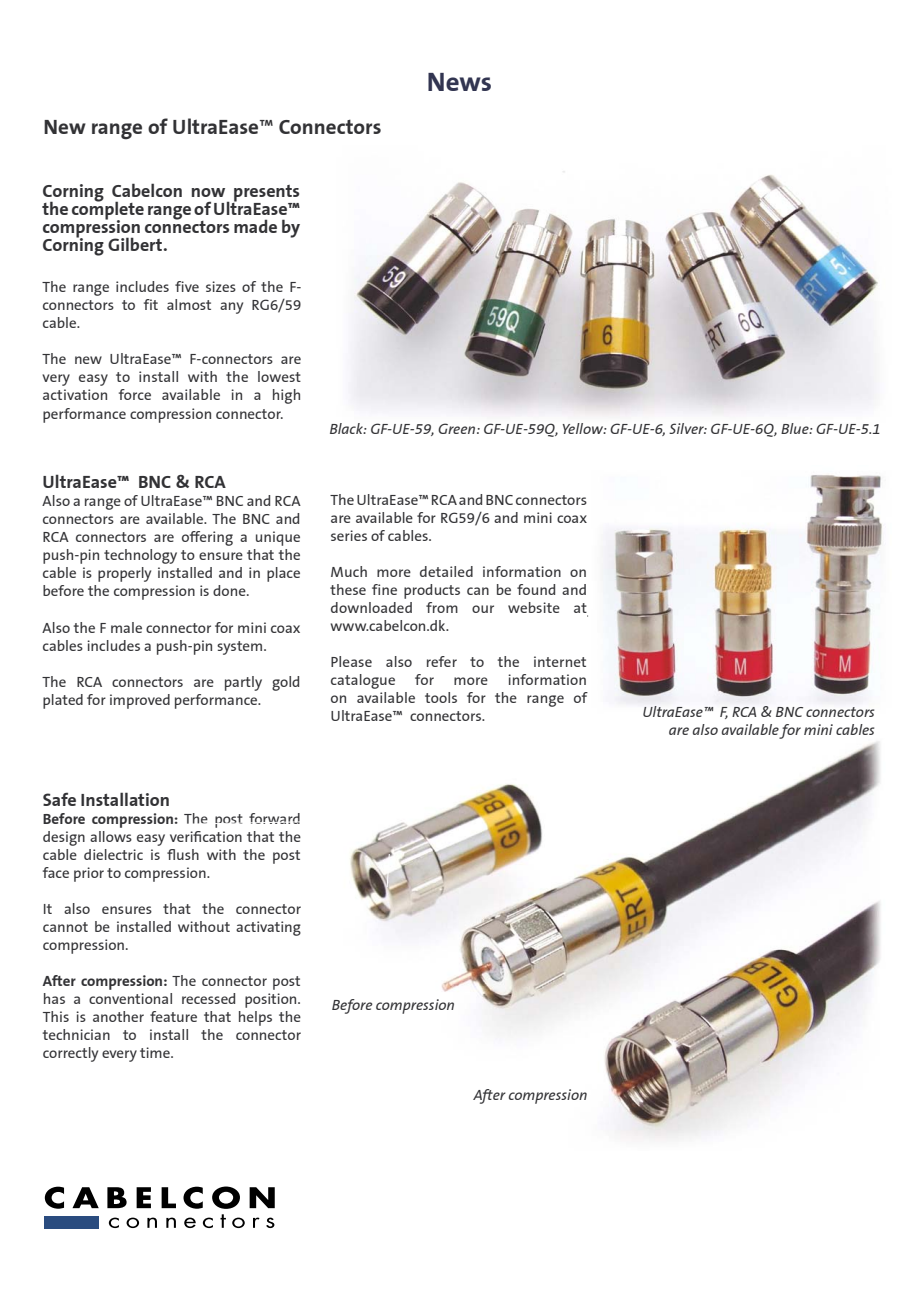
<style>
.page{position:relative;width:919px;height:1289px;background:#fff}
.page>*{position:absolute;margin:0;border:0;box-sizing:border-box;transform-origin:0 0}
.t1{font:700 27px "Corning Sans";color:#323551}
.t2{font:700 21px "Corning Sans";color:#323235}
.t3{font:700 18px/18px "Corning Sans";color:#323235;text-align:justify}
.t4{font:15px/18px "Corning Sans";color:#323235;text-align:justify}
.t5{font:italic 15px/18px "Corning Sans";color:#323235;text-align:right}
.s1{font-weight:400}
.s2{font-weight:700}
</style>
<div class="page">
<img style="left:587px;top:474px;width:295px;height:232px">
<img style="left:348px;top:171px;width:530px;height:246px">
<div style="left:44px;top:1215px;width:54px;height:13px;background:#2a4c7f"></div>
<svg style="left:109px;top:1217px;width:10px;height:10px"></svg>
<svg style="left:127px;top:1217px;width:12px;height:10px"></svg>
<svg style="left:147px;top:1217px;width:10px;height:10px"></svg>
<svg style="left:166px;top:1217px;width:10px;height:10px"></svg>
<svg style="left:184px;top:1217px;width:12px;height:10px"></svg>
<svg style="left:203px;top:1217px;width:10px;height:10px"></svg>
<svg style="left:220px;top:1214px;width:6px;height:13px"></svg>
<svg style="left:232px;top:1217px;width:13px;height:10px"></svg>
<svg style="left:253px;top:1217px;width:6px;height:10px"></svg>
<svg style="left:266px;top:1217px;width:8px;height:10px"></svg>
<svg style="left:45px;top:1186px;width:19px;height:22px"></svg>
<svg style="left:72px;top:1187px;width:27px;height:21px"></svg>
<svg style="left:107px;top:1187px;width:20px;height:21px"></svg>
<svg style="left:137px;top:1187px;width:14px;height:21px"></svg>
<svg style="left:162px;top:1187px;width:14px;height:21px"></svg>
<svg style="left:183px;top:1186px;width:20px;height:22px"></svg>
<svg style="left:212px;top:1186px;width:28px;height:22px"></svg>
<svg style="left:249px;top:1187px;width:25px;height:21px"></svg>
<img style="left:350px;top:741px;width:531px;height:400px">
<svg style="left:350px;top:820px;width:44px;height:4px"></svg>
<svg style="left:387px;top:854px;width:2px;height:33px"></svg>
<h2 class="t2" style="left:44px;top:114px;width:339px">New range of UltraEase<span class="s1">™</span> Connectors</h2>
<p class="t3" style="left:43px;top:182px;width:259px">Corning Cabelcon now presents the complete range of UltraEase™ compression connectors made by Corning Gilbert.</p>
<h1 class="t1" style="left:427px;top:66px;width:67px">News</h1>
<p class="t4" style="left:43px;top:278px;width:260px">The range includes five sizes of the F&shy;connectors to fit almost any RG6/59 cable.</p>
<p class="t4" style="left:43px;top:350px;width:260px">The new UltraEase™ F-connectors are very easy to install with the lowest activation force available in a high performance compression connector.</p>
<p class="t3" style="left:43px;top:473px;width:185px">UltraEase™ BNC &amp; RCA</p>
<p class="t4" style="left:43px;top:492px;width:259px">Also a range of UltraEase™ BNC and RCA connectors are available. The BNC and RCA connectors are offering a unique push-pin technology to ensure that the cable is properly installed and in place before the compression is done.</p>
<p class="t4" style="left:43px;top:618px;width:259px">Also the F male connector for mini coax cables includes a push-pin system.</p>
<p class="t4" style="left:43px;top:672px;width:259px">The RCA connectors are partly gold plated for improved performance.</p>
<p class="t3" style="left:43px;top:790px;width:129px">Safe Installation</p>
<p class="t4" style="left:43px;top:809px;width:259px"><span class="s2">Before compression:</span> The post forward design allows easy verification that the cable dielectric is flush with the post face prior to compression.</p>
<p class="t4" style="left:43px;top:899px;width:259px">It also ensures that the connector cannot be installed without activating compression.</p>
<p class="t4" style="left:43px;top:971px;width:259px"><span class="s2">After compression:</span> The connector post has a conventional recessed position.<br>This is another feature that helps the technician to install the connector correctly every time.</p>
<p class="t5" style="left:329px;top:420px;width:552px">Black: GF-UE-59, Green: GF-UE-59Q, Yellow: GF-UE-6, Silver: GF-UE-6Q, Blue: GF-UE-5.1</p>
<p class="t4" style="left:330px;top:490px;width:258px">The UltraEase™ RCA and BNC connectors are available for RG59/6 and mini coax series of cables.</p>
<p class="t4" style="left:330px;top:562px;width:258px">Much more detailed information on these fine products can be found and downloaded from our website at www.cabelcon.dk.</p>
<p class="t4" style="left:330px;top:653px;width:258px">Please also refer to the internet catalogue</p>
<p class="t4" style="left:330px;top:671px;width:258px;text-indent:177px">information on available tools for the range of UltraEase™ connectors.</p>
<p class="t4" style="left:415px;top:671px;width:20px">for</p>
<p class="t4" style="left:453px;top:671px;width:36px">more</p>
<p class="t5" style="left:642px;top:703px;width:234px">UltraEase™ F, RCA &amp; BNC connectors are also available for mini cables</p>
<p class="t5" style="left:332px;top:996px;width:125px">Before compression</p>
<p class="t5" style="left:473px;top:1086px;width:115px">After compression</p>
</div>
